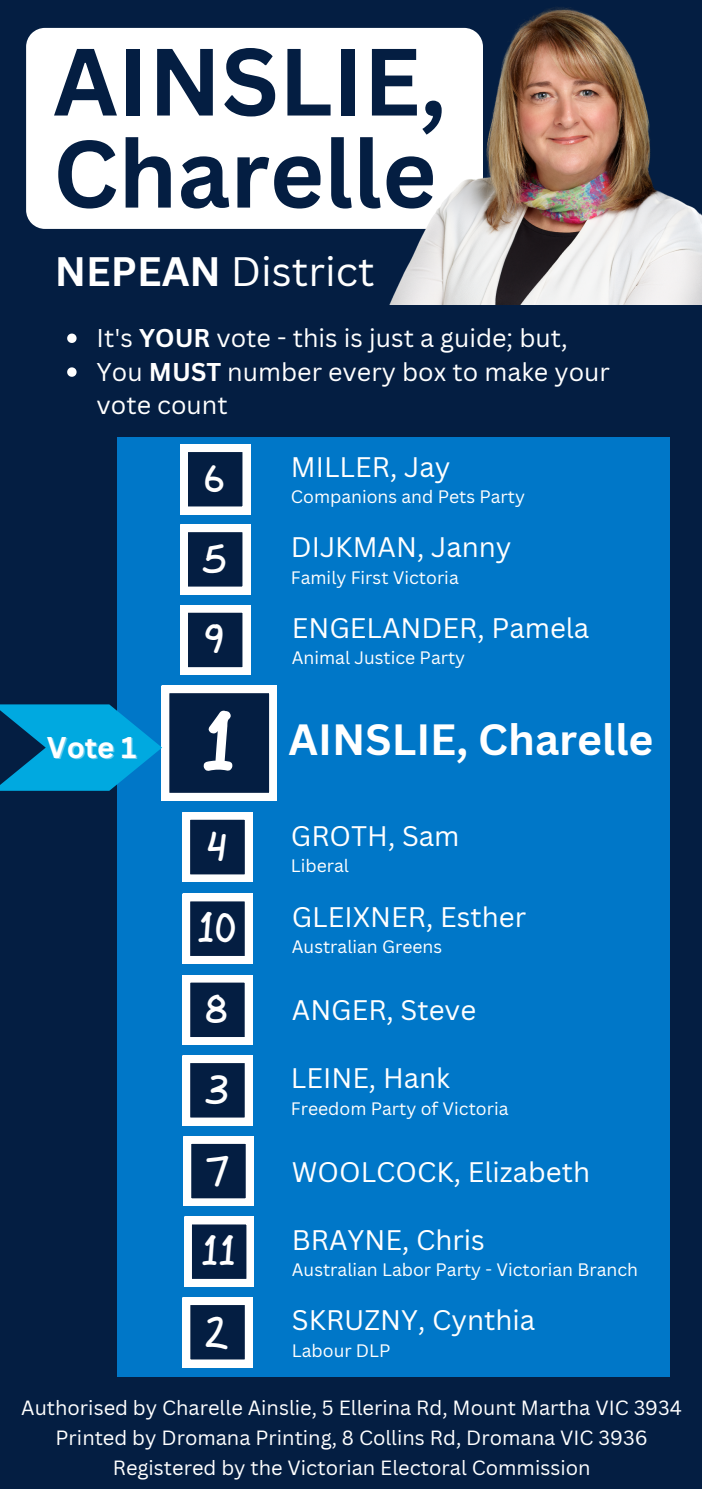
<style>
.page{position:relative;width:702px;height:1489px;background:#fff}
.page>*{position:absolute;margin:0;border:0;box-sizing:border-box;transform-origin:0 0}
.t1{font:700 93.25px/92px "Canva Sans";color:#041e42}
.t2{font:46.25px "RTL Hand Made Regular";color:#fff}
.t3{font:46px "RTL Hand Made Regular";color:#fff}
.t4{font:45.75px "RTL Hand Made Regular";color:#fff}
.t5{font:45.5px "RTL Hand Made Regular";color:#fff}
.t6{font:700 42.5px "Canva Sans";color:#fff}
.t7{font:40px "Canva Sans";color:#fff}
.t8{font:700 29.25px "Canva Sans";color:#fff}
.t9{font:27.5px "Canva Sans";color:#fff}
.t10{font:25px/33.8px "Canva Sans";color:#fff}
.t11{font:20px/30px "Canva Sans";color:#fff;text-align:center}
.t12{font:17.5px "Canva Sans";color:#fff}
.s1{font-weight:700}
.s2{font-family:"RTL Hand Made Medium";font-weight:400;font-size:88.25px}
</style>
<div class="page">
<div style="left:0;top:0;width:701px;height:1489px;background:#041e42"></div>
<div style="left:26px;top:28px;width:297px;height:201px;background:#fff"></div>
<img style="left:323px;top:7px;width:378px;height:297px">
<div style="left:117px;top:437px;width:552px;height:940px;background:#0077c8"></div>
<svg style="left:67px;top:334px;width:9px;height:9px"></svg>
<svg style="left:67px;top:367px;width:9px;height:10px"></svg>
<svg style="left:180px;top:444px;width:70px;height:70px;background:#67768c"></svg>
<svg style="left:180px;top:605px;width:70px;height:70px;background:#67768c"></svg>
<svg style="left:183px;top:1297px;width:69px;height:70px;background:#64748a"></svg>
<svg style="left:183px;top:894px;width:69px;height:69px;background:#627288"></svg>
<svg style="left:183px;top:812px;width:69px;height:70px;background:#63738a"></svg>
<svg style="left:182px;top:1055px;width:70px;height:70px;background:#66768c"></svg>
<svg style="left:0;top:686px;width:276px;height:114px"></svg>
<svg style="left:180px;top:525px;width:70px;height:69px;background:#64748a"></svg>
<svg style="left:183px;top:975px;width:69px;height:69px;background:#627289"></svg>
<svg style="left:184px;top:1217px;width:70px;height:69px;background:#64748a"></svg>
<svg style="left:184px;top:1136px;width:69px;height:70px;background:#64748a"></svg>
<h1 class="t1" style="left:53px;top:33px;width:394px">AINSLIE,<br>Charelle</h1>
<h3 class="t7" style="left:55px;top:243px;width:321px"><span class="s1">NEPEAN</span> District</h3>
<p class="t10" style="left:97px;top:320px;width:514px">It's <span class="s1">YOUR</span> vote - this is just a guide; but,<br>You <span class="s1">MUST</span> number every box to make your vote count</p>
<h3 class="t5" style="left:203px;top:447px;width:23px">6</h3>
<h3 class="t9" style="left:291px;top:448px;width:161px">MILLER, Jay</h3>
<p class="t12" style="left:291px;top:485px;width:235px">Companions and Pets Party</p>
<h3 class="t8" style="left:47px;top:726px;width:91px">Vote 1</h3>
<h3 class="t5" style="left:201px;top:527px;width:28px">5</h3>
<h3 class="t5" style="left:204px;top:607px;width:22px">9</h3>
<h3 class="t9" style="left:291px;top:528px;width:222px">DIJKMAN, Janny</h3>
<p class="t12" style="left:291px;top:565px;width:169px">Family First Victoria</p>
<h3 class="t9" style="left:292px;top:608px;width:299px">ENGELANDER, Pamela</h3>
<p class="t12" style="left:292px;top:645px;width:175px">Animal Justice Party</p>
<h3 class="t6" style="left:200px;top:710px;width:454px"><span class="s2">1</span> AINSLIE, Charelle</h3>
<h2 class="t2" style="left:206px;top:815px;width:23px">4</h2>
<h3 class="t3" style="left:197px;top:896px;width:42px">10</h3>
<h3 class="t5" style="left:204px;top:977px;width:25px">8</h3>
<h3 class="t4" style="left:204px;top:1058px;width:27px">3</h3>
<h3 class="t5" style="left:205px;top:1139px;width:27px">7</h3>
<h3 class="t5" style="left:200px;top:1219px;width:37px">11</h3>
<h3 class="t5" style="left:204px;top:1301px;width:26px">2</h3>
<h3 class="t9" style="left:291px;top:816px;width:170px">GROTH, Sam</h3>
<p class="t12" style="left:291px;top:853px;width:60px">Liberal</p>
<h3 class="t9" style="left:292px;top:897px;width:236px">GLEIXNER, Esther</h3>
<p class="t12" style="left:292px;top:934px;width:152px">Australian Greens</p>
<h3 class="t9" style="left:292px;top:991px;width:186px">ANGER, Steve</h3>
<h3 class="t9" style="left:291px;top:1059px;width:161px">LEINE, Hank</h3>
<p class="t12" style="left:291px;top:1096px;width:219px">Freedom Party of Victoria</p>
<h3 class="t9" style="left:292px;top:1153px;width:299px">WOOLCOCK, Elizabeth</h3>
<h3 class="t9" style="left:292px;top:1220px;width:194px">BRAYNE, Chris</h3>
<p class="t12" style="left:292px;top:1257px;width:347px">Australian Labor Party - Victorian Branch</p>
<h3 class="t9" style="left:292px;top:1301px;width:245px">SKRUZNY, Cynthia</h3>
<p class="t12" style="left:292px;top:1338px;width:100px">Labour DLP</p>
<p class="t11" style="left:21px;top:1392px;width:661px">Authorised by Charelle Ainslie, 5 Ellerina Rd, Mount Martha VIC 3934<br>Printed by Dromana Printing, 8 Collins Rd, Dromana VIC 3936<br>Registered by the Victorian Electoral Commission</p>
</div>
